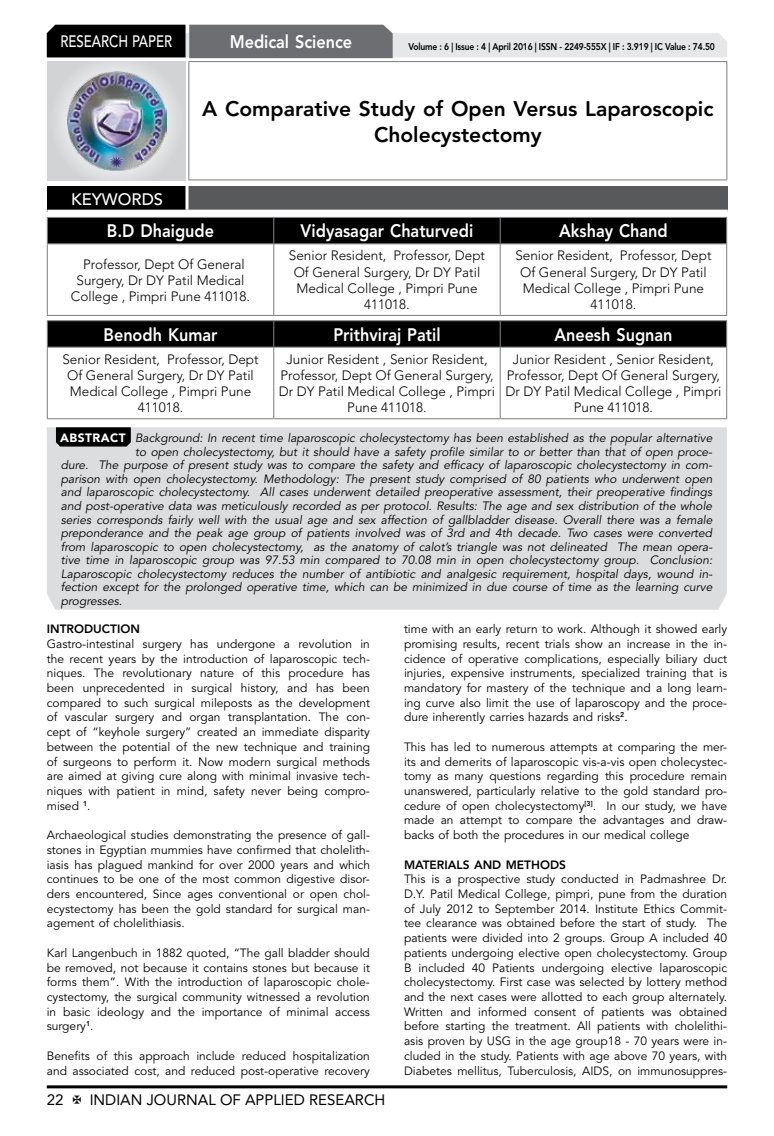
<style>
.page{position:relative;width:774px;height:1136px;background:#fff}
.page>*{position:absolute;margin:0;border:0;box-sizing:border-box;transform-origin:0 0}
.t1{font:800 21px/26.2px "Avenir LT Std";color:#000;text-align:center}
.t2{font:800 18px "Avenir LT Std";color:#fff;scale:.9 1}
.t3{font:500 16.5px "Avenir LT Std";color:#fff;scale:.8 1}
.t4{font:500 16.5px "Avenir LT Std";color:#fff}
.t5{font:15px "Avenir LT Std";color:#000}
.t6{font:300 13.5px/16.2px "Avenir LT Std";color:#000;text-align:center}
.t7{font:12px/14.7px "Avenir LT Std";color:#000;text-align:justify}
.t8{font:italic 12px "Avenir LT Std";color:#000}
.t9{font:800 12px "Avenir LT Std";color:#000}
.t10{font:800 9.75px "Avenir LT Std";letter-spacing:-.02em;color:#000;scale:.87 1}
.s1{font-weight:900;font-style:normal;color:#fff}
</style>
<div class="page">
<hr style="left:47px;top:1085px;width:680px;height:3px;background:#000">
<div style="left:48px;top:62px;width:137px;height:118px;background:linear-gradient(to right,#d9dadb,#d9dadb)"></div>
<img style="left:68px;top:71px;width:99px;height:100px">
<svg style="left:47px;top:25px;width:680px;height:33px;background:#979899"></svg>
<hr style="left:188px;top:61px;width:539px;height:1px;background:#808285">
<hr style="left:188px;top:62px;width:1px;height:117px;background:#808285">
<hr style="left:726px;top:62px;width:1px;height:117px;background:#808285">
<hr style="left:188px;top:179px;width:539px;height:1px;background:#808285">
<div style="left:47px;top:217px;width:680px;height:26px;background:#000"></div>
<hr style="left:47px;top:243px;width:227px;height:1px;background:#808285">
<hr style="left:47px;top:244px;width:1px;height:71px;background:#808285">
<hr style="left:274px;top:243px;width:226px;height:1px;background:#808285">
<hr style="left:273px;top:244px;width:1px;height:71px;background:#808285">
<hr style="left:500px;top:243px;width:227px;height:1px;background:#808285">
<hr style="left:500px;top:244px;width:1px;height:71px;background:#808285">
<hr style="left:726px;top:244px;width:1px;height:71px;background:#808285">
<hr style="left:47px;top:315px;width:227px;height:1px;background:#808285">
<hr style="left:274px;top:315px;width:226px;height:1px;background:#808285">
<hr style="left:500px;top:315px;width:227px;height:1px;background:#808285">
<div style="left:47px;top:186px;width:140px;height:25px;background:#000"></div>
<div style="left:187px;top:186px;width:541px;height:25px;background:#58595b"></div>
<hr style="left:185px;top:186px;width:3px;height:24px;background:#fff">
<hr style="left:47px;top:210px;width:140px;height:3px;background:#fff">
<hr style="left:187px;top:210px;width:541px;height:3px;background:#fff">
<div style="left:47px;top:427px;width:680px;height:182px;background:#dcddde"></div>
<svg style="left:56px;top:427px;width:75px;height:19px"></svg>
<hr style="left:47px;top:320px;width:227px;height:1px;background:#808285">
<hr style="left:274px;top:320px;width:226px;height:1px;background:#808285">
<hr style="left:500px;top:320px;width:227px;height:1px;background:#808285">
<div style="left:47px;top:321px;width:680px;height:25px;background:#000"></div>
<hr style="left:47px;top:346px;width:227px;height:1px;background:#808285">
<hr style="left:47px;top:347px;width:1px;height:71px;background:#808285">
<hr style="left:274px;top:346px;width:226px;height:1px;background:#808285">
<hr style="left:273px;top:347px;width:1px;height:71px;background:#808285">
<hr style="left:500px;top:346px;width:227px;height:1px;background:#808285">
<hr style="left:500px;top:347px;width:1px;height:71px;background:#808285">
<hr style="left:726px;top:347px;width:1px;height:71px;background:#808285">
<hr style="left:47px;top:418px;width:227px;height:1px;background:#808285">
<hr style="left:274px;top:418px;width:226px;height:1px;background:#808285">
<hr style="left:500px;top:418px;width:227px;height:1px;background:#808285">
<h3 class="t3" style="left:60px;top:32px;width:139px">RESEARCH PAPER</h3>
<h3 class="t4" style="left:71px;top:189px;width:94px">KEYWORDS</h3>
<h2 class="t2" style="left:230px;top:31px;width:138px">Medical Science</h2>
<p class="t10" style="left:408px;top:41px;width:354px">Volume : 6 | Issue : 4 | April 2016 | ISSN - 2249-555X | IF : 3.919 | IC Value : 74.50</p>
<h1 class="t1" style="left:202px;top:95px;width:513px">A Comparative Study of Open Versus Laparoscopic<br>Cholecystectomy</h1>
<h2 class="t2" style="left:107px;top:220px;width:120px">B.D Dhaigude</h2>
<h2 class="t2" style="left:301px;top:220px;width:193px">Vidyasagar Chaturvedi</h2>
<h2 class="t2" style="left:559px;top:220px;width:122px">Akshay Chand</h2>
<p class="t6" style="left:71px;top:256px;width:181px">Professor, Dept Of General<br>Surgery, Dr DY Patil Medical<br>College , Pimpri Pune 411018.</p>
<p class="t6" style="left:289px;top:248px;width:198px">Senior Resident, Professor, Dept<br>Of General Surgery, Dr DY Patil<br>Medical College , Pimpri Pune<br>411018.</p>
<p class="t6" style="left:515px;top:248px;width:198px">Senior Resident, Professor, Dept<br>Of General Surgery, Dr DY Patil<br>Medical College , Pimpri Pune<br>411018.</p>
<h2 class="t2" style="left:104px;top:324px;width:128px">Benodh Kumar</h2>
<h2 class="t2" style="left:333px;top:324px;width:121px">Prithviraj Patil</h2>
<h2 class="t2" style="left:554px;top:324px;width:133px">Aneesh Sugnan</h2>
<p class="t6" style="left:62px;top:351px;width:198px">Senior Resident, Professor, Dept<br>Of General Surgery, Dr DY Patil<br>Medical College , Pimpri Pune<br>411018.</p>
<p class="t6" style="left:279px;top:351px;width:218px">Junior Resident , Senior Resident,<br>Professor, Dept Of General Surgery,<br>Dr DY Patil Medical College , Pimpri<br>Pune 411018.</p>
<p class="t6" style="left:505px;top:351px;width:218px">Junior Resident , Senior Resident,<br>Professor, Dept Of General Surgery,<br>Dr DY Patil Medical College , Pimpri<br>Pune 411018.</p>
<p class="t8" style="left:60px;top:431px;width:654px"><span class="s1">ABSTRACT</span> Background: In recent time laparoscopic cholecystectomy has been established as the popular alternative</p>
<p class="t8" style="left:135px;top:445px;width:579px">to open cholecystectomy, but it should have a safety profile similar to or better than that of open proce-</p>
<p class="t8" style="left:61px;top:458px;width:653px">dure. The purpose of present study was to compare the safety and efficacy of laparoscopic cholecystectomy in com-</p>
<p class="t8" style="left:61px;top:472px;width:653px">parison with open cholecystectomy. Methodology: The present study comprised of 80 patients who underwent open</p>
<p class="t8" style="left:61px;top:485px;width:653px">and laparoscopic cholecystectomy. All cases underwent detailed preoperative assessment, their preoperative findings</p>
<p class="t8" style="left:61px;top:499px;width:653px">and post-operative data was meticulously recorded as per protocol. Results: The age and sex distribution of the whole</p>
<p class="t8" style="left:61px;top:512px;width:653px">series corresponds fairly well with the usual age and sex affection of gallbladder disease. Overall there was a female</p>
<p class="t8" style="left:61px;top:526px;width:653px">preponderance and the peak age group of patients involved was of 3rd and 4th decade. Two cases were converted</p>
<p class="t8" style="left:61px;top:539px;width:653px">from laparoscopic to open cholecystectomy, as the anatomy of calot’s triangle was not delineated The mean opera-</p>
<p class="t8" style="left:61px;top:553px;width:653px">tive time in laparoscopic group was 97.53 min compared to 70.08 min in open cholecystectomy group. Conclusion:</p>
<p class="t8" style="left:61px;top:566px;width:653px">Laparoscopic cholecystectomy reduces the number of antibiotic and analgesic requirement, hospital days, wound in-</p>
<p class="t8" style="left:61px;top:580px;width:653px">fection except for the prolonged operative time, which can be minimized in due course of time as the learning curve</p>
<p class="t8" style="left:61px;top:593px;width:63px">progresses.</p>
<p class="t9" style="left:47px;top:622px;width:95px">INTRODUCTION</p>
<p class="t7" style="left:47px;top:636px;width:325px">Gastro-intestinal surgery has undergone a revolution in the recent years by the introduction of laparoscopic tech&shy;niques. The revolutionary nature of this procedure has been unprecedented in surgical history, and has been compared to such surgical mileposts as the development of vascular surgery and organ transplantation. The con&shy;cept of “keyhole surgery” created an immediate disparity between the potential of the new technique and training of surgeons to perform it. Now modern surgical methods are aimed at giving cure along with minimal invasive tech&shy;niques with patient in mind, safety never being compro&shy;mised <sup>1</sup>.</p>
<p class="t7" style="left:47px;top:827px;width:325px">Archaeological studies demonstrating the presence of gall&shy;stones in Egyptian mummies have confirmed that cholelith&shy;iasis has plagued mankind for over 2000 years and which continues to be one of the most common digestive disor&shy;ders encountered, Since ages conventional or open chol&shy;ecystectomy has been the gold standard for surgical man&shy;agement of cholelithiasis.</p>
<p class="t7" style="left:47px;top:945px;width:325px">Karl Langenbuch in 1882 quoted, “The gall bladder should be removed, not because it contains stones but because it forms them”. With the introduction of laparoscopic chole&shy;cystectomy, the surgical community witnessed a revolution in basic ideology and the importance of minimal access surgery<sup>1</sup>.</p>
<p class="t7" style="left:47px;top:1048px;width:325px">Benefits of this approach include reduced hospitalization and associated cost, and reduced post-operative recovery</p>
<p class="t5" style="left:47px;top:1090px;width:18px">22</p>
<p class="t5" style="left:90px;top:1090px;width:297px">INDIAN JOURNAL OF APPLIED RESEARCH</p>
<p class="t7" style="left:404px;top:622px;width:325px">time with an early return to work. Although it showed early promising results, recent trials show an increase in the in&shy;cidence of operative complications, especially biliary duct injuries, expensive instruments, specialized training that is mandatory for mastery of the technique and a long learn&shy;ing curve also limit the use of laparoscopy and the proce&shy;dure inherently carries hazards and risks<sup>2</sup>.</p>
<p class="t7" style="left:404px;top:739px;width:325px">This has led to numerous attempts at comparing the mer&shy;its and demerits of laparoscopic vis-a-vis open cholecystec&shy;tomy as many questions regarding this procedure remain unanswered, particularly relative to the gold standard pro&shy;cedure of open cholecystectomy<sup>[3]</sup>. In our study, we have made an attempt to compare the advantages and draw&shy;backs of both the procedures in our medical college</p>
<p class="t9" style="left:404px;top:857px;width:163px">MATERIALS AND METHODS</p>
<p class="t7" style="left:404px;top:872px;width:325px">This is a prospective study conducted in Padmashree Dr.<br>D.Y. Patil Medical College, pimpri, pune from the duration of July 2012 to September 2014. Institute Ethics Commit&shy;tee clearance was obtained before the start of study. The patients were divided into 2 groups. Group A included 40 patients undergoing elective open cholecystectomy. Group B included 40 Patients undergoing elective laparoscopic cholecystectomy. First case was selected by lottery method and the next cases were allotted to each group alternately.<br>Written and informed consent of patients was obtained before starting the treatment. All patients with cholelithi&shy;asis proven by USG in the age group18 - 70 years were in&shy;cluded in the study. Patients with age above 70 years, with Diabetes mellitus, Tuberculosis, AIDS, on immunosuppres-</p>
</div>
